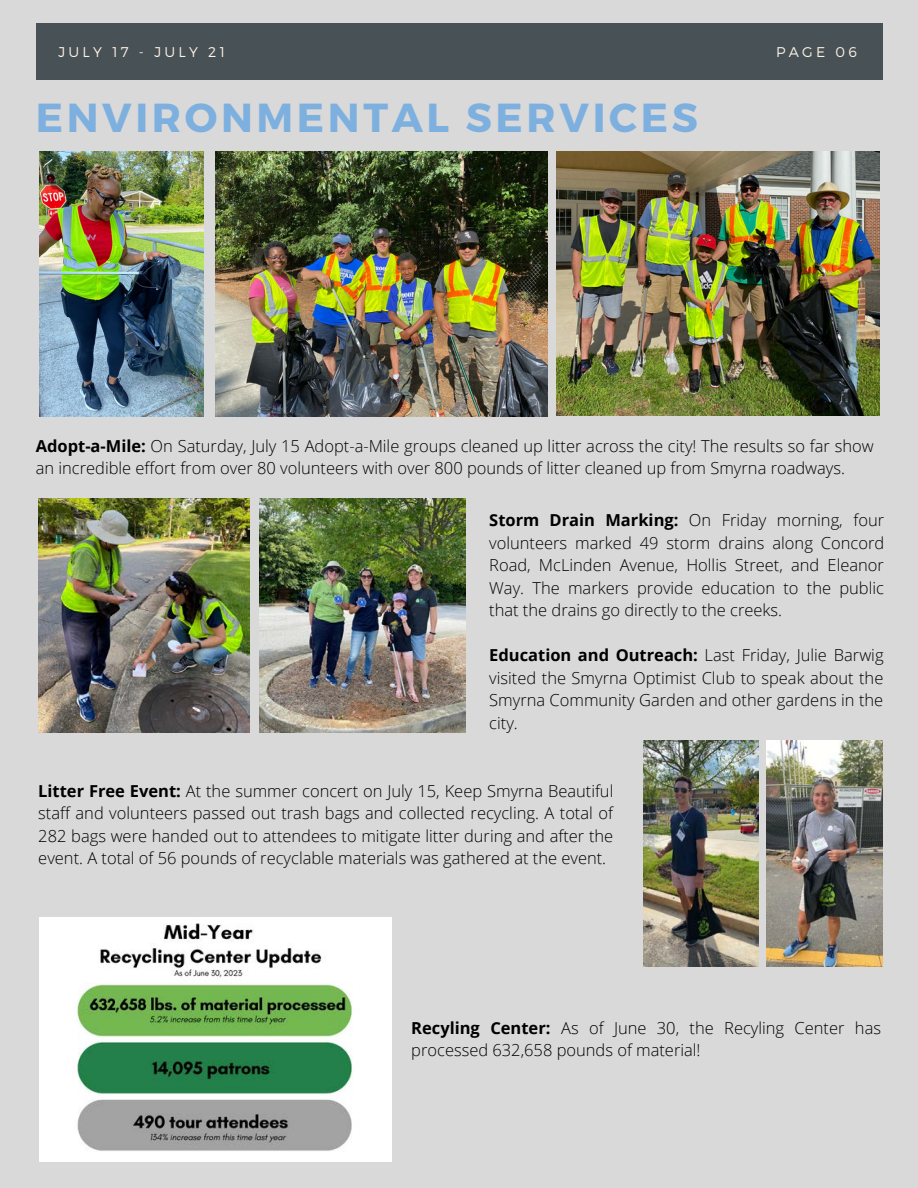
<style>
.page{position:relative;width:918px;height:1188px;background:#d9d9d9}
.page>*{position:absolute;margin:0;border:0;box-sizing:border-box;transform-origin:0 0}
.t1{font:700 40.5px "Montserrat";letter-spacing:.09em;color:#7eb0df}
.t2{font:300 16.5px/22.5px "Open Sans";color:#000;text-align:justify}
.t3{font:300 14.1px "Montserrat";letter-spacing:.23em;color:#fcf2e6}
.s1{font-weight:700}
</style>
<div class="page">
<div style="left:36px;top:23px;width:846px;height:57px;background:#485155"></div>
<img style="left:39px;top:152px;width:164px;height:264px">
<img style="left:215px;top:152px;width:332px;height:264px">
<img style="left:556px;top:152px;width:323px;height:264px">
<img style="left:38px;top:499px;width:212px;height:234px">
<img style="left:259px;top:499px;width:206px;height:234px">
<img style="left:643px;top:741px;width:115px;height:226px">
<img style="left:767px;top:741px;width:116px;height:226px">
<img style="left:39px;top:917px;width:352px;height:244px">
<p class="t3" style="left:58px;top:43px;width:168px">JULY 17 - JULY 21</p>
<p class="t3" style="left:776px;top:43px;width:82px">PAGE 06</p>
<p class="t1" style="left:36px;top:91px;width:664px">ENVIRONMENTAL SERVICES</p>
<p class="t2" style="left:36px;top:434px;width:839px"><span class="s1">Adopt-a-Mile:</span> On Saturday, July 15 Adopt-a-Mile groups cleaned up litter across the city! The results so far show an incredible effort from over 80 volunteers with over 800 pounds of litter cleaned up from Smyrna roadways.</p>
<p class="t2" style="left:489px;top:508px;width:397px"><span class="s1">Storm Drain Marking:</span> On Friday morning, four volunteers marked 49 storm drains along Concord Road, McLinden Avenue, Hollis Street, and Eleanor Way. The markers provide education to the public that the drains go directly to the creeks.</p>
<p class="t2" style="left:489px;top:643px;width:396px"><span class="s1">Education and Outreach:</span> Last Friday, Julie Barwig visited the Smyrna Optimist Club to speak about the Smyrna Community Garden and other gardens in the city.</p>
<p class="t2" style="left:38px;top:779px;width:577px"><span class="s1">Litter Free Event:</span> At the summer concert on July 15, Keep Smyrna Beautiful staff and volunteers passed out trash bags and collected recycling. A total of 282 bags were handed out to attendees to mitigate litter during and after the event. A total of 56 pounds of recyclable materials was gathered at the event.</p>
<p class="t2" style="left:411px;top:1016px;width:471px"><span class="s1">Recyling Center:</span> As of June 30, the Recyling Center has processed 632,658 pounds of material!</p>
</div>
